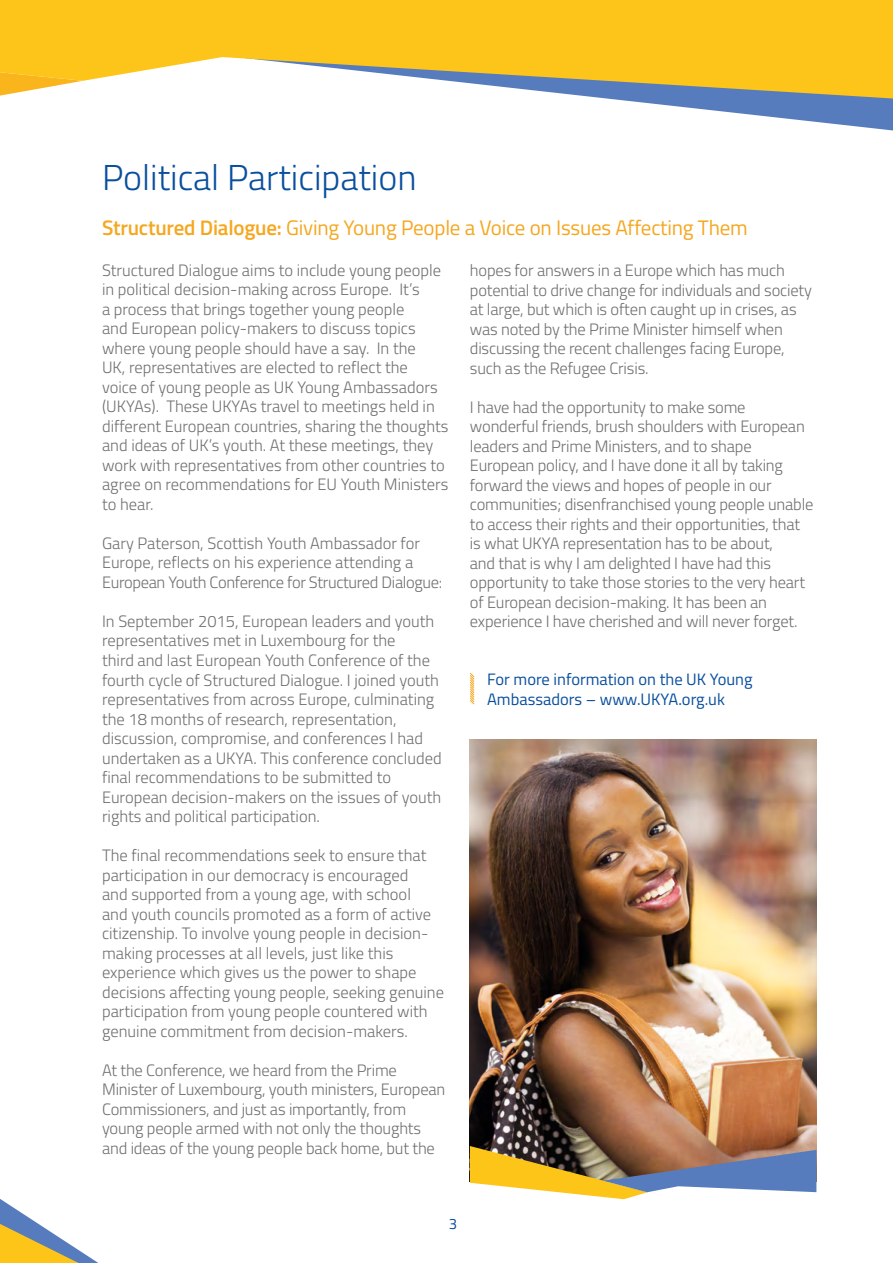
<style>
.page{position:relative;width:893px;height:1263px;background:#fff}
.page>*{position:absolute;margin:0;border:0;box-sizing:border-box;transform-origin:0 0}
.t1{font:300 36px "Titillium";color:#0a4f9e}
.t2{font:21px "Titillium";letter-spacing:-.01em;color:#f5a71f}
.t3{font:300 16.5px/19.5px "Titillium";color:#706f6f}
.t4{font:16.5px/19.5px "Titillium";color:#0a4f9e}
.t5{font:15px "Titillium";color:#0a4f9e}
.s1{font-weight:600}
</style>
<div class="page">
<svg style="left:621px;top:100px;width:272px;height:31px"></svg>
<svg style="left:0;top:0;width:893px;height:100px;fill:#fdc519"></svg>
<svg style="left:470px;top:673px;width:5px;height:32px"></svg>
<img style="left:470px;top:740px;width:346px;height:406px">
<svg style="left:470px;top:1146px;width:346px;height:53px"></svg>
<svg style="left:0;top:1199px;width:98px;height:64px"></svg>
<h1 class="t1" style="left:102px;top:151px;width:316px">Political Participation</h1>
<p class="t2" style="left:102px;top:212px;width:647px"><span class="s1">Structured Dialogue:</span> Giving Young People a Voice on Issues Affecting Them</p>
<p class="t3" style="left:102px;top:260px;width:348px">Structured Dialogue aims to include young people in political decision-making across Europe. It’s<br>a process that brings together young people<br>and European policy-makers to discuss topics where young people should have a say. In the<br>UK, representatives are elected to reflect the<br>voice of young people as UK Young Ambassadors (UKYAs). These UKYAs travel to meetings held in different European countries, sharing the thoughts and ideas of UK’s youth. At these meetings, they work with representatives from other countries to agree on recommendations for EU Youth Ministers to hear.</p>
<p class="t3" style="left:102px;top:533px;width:342px">Gary Paterson, Scottish Youth Ambassador for<br>Europe, reflects on his experience attending a<br>European Youth Conference for Structured Dialogue:</p>
<p class="t3" style="left:102px;top:611px;width:341px">In September 2015, European leaders and youth representatives met in Luxembourg for the<br>third and last European Youth Conference of the fourth cycle of Structured Dialogue. I joined youth representatives from across Europe, culminating the 18 months of research, representation, discussion, compromise, and conferences I had undertaken as a UKYA. This conference concluded final recommendations to be submitted to European decision-makers on the issues of youth rights and political participation.</p>
<p class="t3" style="left:102px;top:845px;width:343px">The final recommendations seek to ensure that participation in our democracy is encouraged<br>and supported from a young age, with school<br>and youth councils promoted as a form of active citizenship. To involve young people in decision&shy;making processes at all levels, just like this experience which gives us the power to shape decisions affecting young people, seeking genuine participation from young people countered with genuine commitment from decision-makers.</p>
<p class="t3" style="left:102px;top:1059px;width:345px">At the Conference, we heard from the Prime Minister of Luxembourg, youth ministers, European Commissioners, and just as importantly, from young people armed with not only the thoughts and ideas of the young people back home, but the</p>
<p class="t3" style="left:470px;top:260px;width:344px">hopes for answers in a Europe which has much potential to drive change for individuals and society at large, but which is often caught up in crises, as was noted by the Prime Minister himself when discussing the recent challenges facing Europe, such as the Refugee Crisis.</p>
<p class="t3" style="left:470px;top:396px;width:345px">I have had the opportunity to make some wonderful friends, brush shoulders with European leaders and Prime Ministers, and to shape European policy, and I have done it all by taking forward the views and hopes of people in our communities; disenfranchised young people unable to access their rights and their opportunities, that is what UKYA representation has to be about,<br>and that is why I am delighted I have had this opportunity to take those stories to the very heart of European decision-making. It has been an experience I have cherished and will never forget.</p>
<p class="t4" style="left:487px;top:669px;width:267px">For more information on the UK Young<br>Ambassadors – www.UKYA.org.uk</p>
<p class="t5" style="left:449px;top:1213px;width:10px">3</p>
</div>
